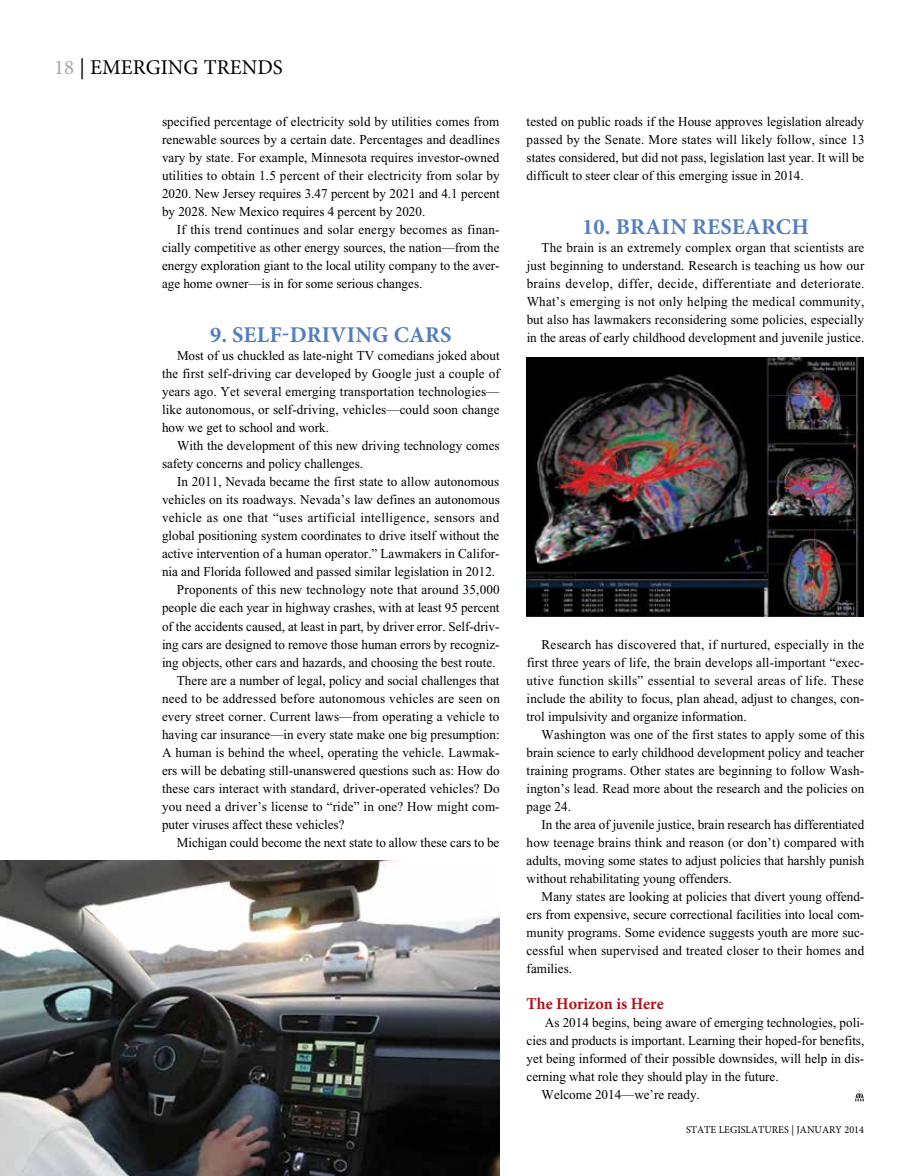
<style>
.page{position:relative;width:918px;height:1176px;background:#fff}
.page>*{position:absolute;margin:0;border:0;box-sizing:border-box;transform-origin:0 0}
.t1{font:700 22.5px "Minion Pro";letter-spacing:.01em;color:#537ebf}
.t2{font:21px "Minion Pro";color:#000}
.t3{font:700 16.5px "Minion Pro";color:#b11116}
.t4{font:13.5px/18px "Times New Roman";color:#000;text-align:justify}
.t5{font:13.5px "Times New Roman";letter-spacing:.03em;color:#000}
.t6{font:10.5px "Minion Pro";color:#000}
.s1{color:#a7a9ac}
</style>
<div class="page">
<img style="left:527px;top:357px;width:337px;height:259px">
<img style="left:0;top:860px;width:500px;height:315px">
<svg style="left:855px;top:1089px;width:9px;height:12px"></svg>
<h2 class="t2" style="left:54px;top:53px;width:230px"><span class="s1">18</span> | EMERGING TRENDS</h2>
<p class="t4" style="left:162px;top:113px;width:339px">specified percentage of electricity sold by utilities comes from renewable sources by a certain date. Percentages and deadlines vary by state. For example, Minnesota requires investor-owned utilities to obtain 1.5 percent of their electricity from solar by 2020. New Jersey requires 3.47 percent by 2021 and 4.1 percent by 2028. New Mexico requires 4 percent by 2020.</p>
<p class="t4" style="left:162px;top:221px;width:339px;text-indent:15px">If this trend continues and solar energy becomes as finan&shy;cially competitive as other energy sources, the nation—from the energy exploration giant to the local utility company to the aver&shy;age home owner—is in for some serious changes.</p>
<h1 class="t1" style="left:210px;top:319px;width:243px">9. SELF-DRIVING CARS</h1>
<p class="t4" style="left:162px;top:347px;width:339px;text-indent:15px">Most of us chuckled as late-night TV comedians joked about the first self-driving car developed by Google just a couple of years ago. Yet several emerging transportation technologies— like autonomous, or self-driving, vehicles—could soon change how we get to school and work.</p>
<p class="t4" style="left:162px;top:437px;width:339px;text-indent:15px">With the development of this new driving technology comes safety concerns and policy challenges.</p>
<p class="t4" style="left:177px;top:473px;width:324px">In 2011, Nevada became the first state to allow autonomous</p>
<p class="t4" style="left:162px;top:490px;width:339px">vehicles on its roadways. Nevada’s law defines an autonomous</p>
<p class="t5" style="left:162px;top:510px;width:339px">vehicle as one that “uses artificial intelligence, sensors and</p>
<p class="t4" style="left:162px;top:526px;width:339px">global positioning system coordinates to drive itself without the</p>
<p class="t4" style="left:162px;top:544px;width:339px">active intervention of a human operator.” Lawmakers in Califor-</p>
<p class="t4" style="left:162px;top:563px;width:335px">nia and Florida followed and passed similar legislation in 2012.</p>
<p class="t4" style="left:177px;top:581px;width:324px">Proponents of this new technology note that around 35,000</p>
<p class="t4" style="left:162px;top:599px;width:339px">people die each year in highway crashes, with at least 95 percent</p>
<p class="t4" style="left:162px;top:617px;width:339px">of the accidents caused, at least in part, by driver error. Self-driv-</p>
<p class="t4" style="left:162px;top:635px;width:339px">ing cars are designed to remove those human errors by recogniz-</p>
<p class="t4" style="left:162px;top:653px;width:335px">ing objects, other cars and hazards, and choosing the best route.</p>
<p class="t4" style="left:177px;top:671px;width:324px">There are a number of legal, policy and social challenges that</p>
<p class="t4" style="left:162px;top:689px;width:339px">need to be addressed before autonomous vehicles are seen on</p>
<p class="t4" style="left:162px;top:707px;width:339px">every street corner. Current laws—from operating a vehicle to</p>
<p class="t4" style="left:162px;top:725px;width:339px">having car insurance—in every state make one big presumption:</p>
<p class="t4" style="left:162px;top:743px;width:339px">A human is behind the wheel, operating the vehicle. Lawmak-</p>
<p class="t4" style="left:162px;top:761px;width:339px">ers will be debating still-unanswered questions such as: How do</p>
<p class="t4" style="left:162px;top:779px;width:339px">these cars interact with standard, driver-operated vehicles? Do</p>
<p class="t4" style="left:162px;top:797px;width:339px">you need a driver’s license to “ride” in one? How might com-</p>
<p class="t4" style="left:162px;top:815px;width:184px">puter viruses affect these vehicles?</p>
<p class="t4" style="left:177px;top:833px;width:324px">Michigan could become the next state to allow these cars to be</p>
<p class="t4" style="left:527px;top:113px;width:339px">tested on public roads if the House approves legislation already passed by the Senate. More states will likely follow, since 13 states considered, but did not pass, legislation last year. It will be difficult to steer clear of this emerging issue in 2014.</p>
<h1 class="t1" style="left:582px;top:211px;width:228px">10. BRAIN RESEARCH</h1>
<p class="t4" style="left:527px;top:239px;width:339px;text-indent:15px">The brain is an extremely complex organ that scientists are just beginning to understand. Research is teaching us how our brains develop, differ, decide, differentiate and deteriorate.<br>What’s emerging is not only helping the medical community, but also has lawmakers reconsidering some policies, especially in the areas of early childhood development and juvenile justice.</p>
<p class="t4" style="left:527px;top:635px;width:339px;text-indent:15px">Research has discovered that, if nurtured, especially in the first three years of life, the brain develops all-important “exec&shy;utive function skills” essential to several areas of life. These include the ability to focus, plan ahead, adjust to changes, con&shy;trol impulsivity and organize information.</p>
<p class="t4" style="left:527px;top:725px;width:339px;text-indent:15px">Washington was one of the first states to apply some of this brain science to early childhood development policy and teacher training programs. Other states are beginning to follow Wash&shy;ington’s lead. Read more about the research and the policies on page 24.</p>
<p class="t4" style="left:527px;top:815px;width:339px;text-indent:15px">In the area of juvenile justice, brain research has differentiated how teenage brains think and reason (or don’t) compared with adults, moving some states to adjust policies that harshly punish without rehabilitating young offenders.</p>
<p class="t4" style="left:527px;top:887px;width:339px;text-indent:15px">Many states are looking at policies that divert young offend&shy;ers from expensive, secure correctional facilities into local com&shy;munity programs. Some evidence suggests youth are more suc&shy;cessful when supervised and treated closer to their homes and families.</p>
<p class="t3" style="left:527px;top:991px;width:139px">The Horizon is Here</p>
<p class="t4" style="left:545px;top:1013px;width:321px">As 2014 begins, being aware of emerging technologies, poli-</p>
<p class="t4" style="left:527px;top:1031px;width:339px">cies and products is important. Learning their hoped-for benefits,</p>
<p class="t4" style="left:527px;top:1049px;width:339px">yet being informed of their possible downsides, will help in dis-</p>
<p class="t4" style="left:527px;top:1067px;width:254px">cerning what role they should play in the future.</p>
<p class="t4" style="left:542px;top:1085px;width:160px">Welcome 2014—we’re ready.</p>
<p class="t6" style="left:686px;top:1122px;width:179px">STATE LEGISLATURES | JANUARY 2014</p>
</div>
